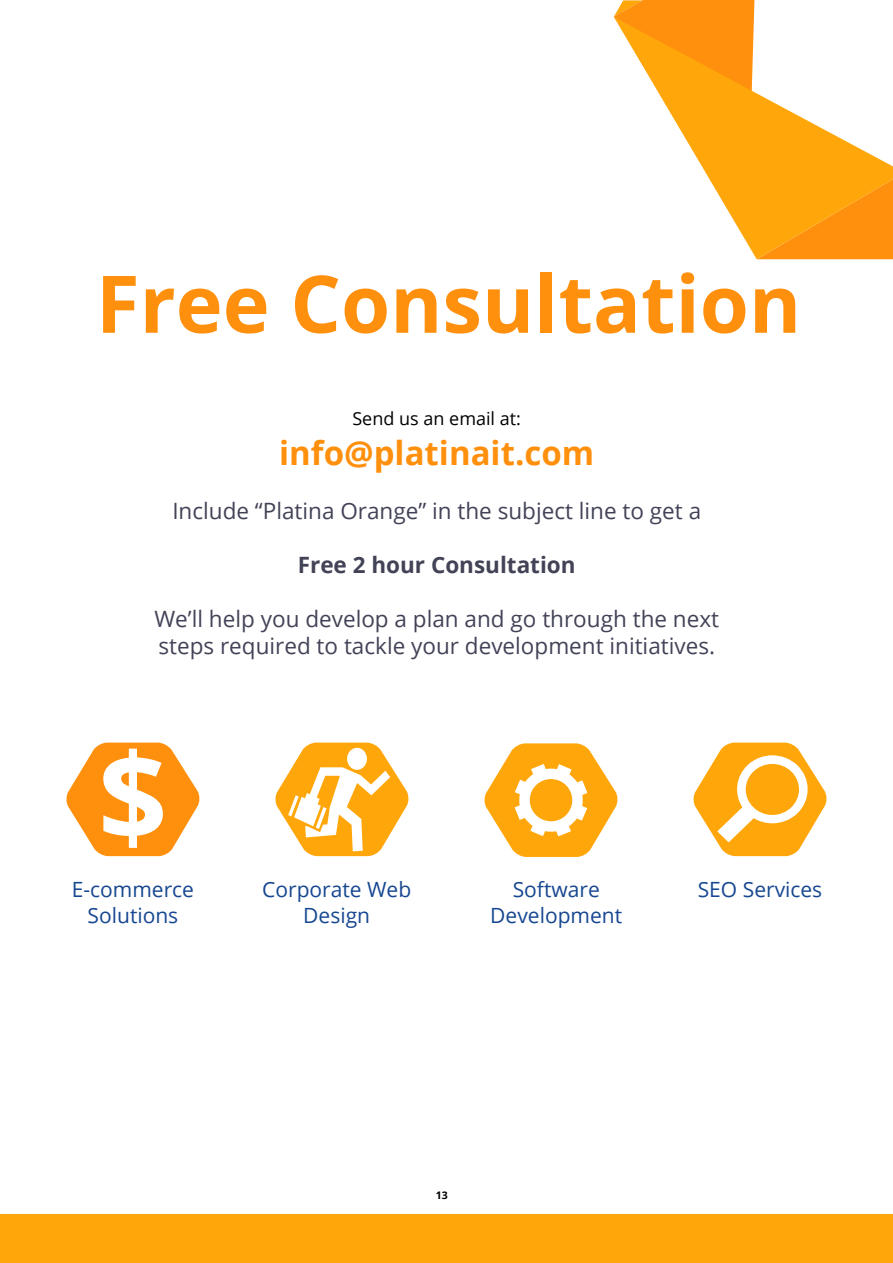
<style>
.page{position:relative;width:893px;height:1263px;background:#fff}
.page>*{position:absolute;margin:0;border:0;box-sizing:border-box;transform-origin:0 0}
.t1{font:700 121.5px "Open Sans";color:#fff}
.t2{font:700 79.5px "Open Sans";color:#ff900d}
.t3{font:700 33px "Open Sans";color:#ff900d}
.t4{font:22.5px/27px "Open Sans";color:#424357}
.t5{font:700 22.5px "Open Sans";color:#424357}
.Employr_Name{font:21px/25.2px "Open Sans";color:#174791;text-align:center}
.t6{font:18px "Open Sans";color:#000}
.t7{font:700 10.5px "Open Sans";color:#000}
</style>
<div class="page">
<svg style="left:613px;top:0;width:141px;height:18px;background:#ff9617"></svg>
<svg style="left:614px;top:17px;width:279px;height:242px"></svg>
<div style="left:0;top:1214px;width:893px;height:49px;background:#ffa70a"></div>
<svg style="left:66px;top:743px;width:134px;height:113px"></svg>
<svg style="left:275px;top:743px;width:134px;height:113px"></svg>
<svg style="left:484px;top:743px;width:134px;height:114px"></svg>
<svg style="left:693px;top:743px;width:134px;height:113px"></svg>
<div style="left:746px;top:764px;width:53px;height:51px;background:#ffa70a;border-radius:50%"></div>
<div style="left:347px;top:748px;width:20px;height:22px;background:#fff;border-radius:50%"></div>
<p class="t2" style="left:96px;top:248px;width:707px">Free Consultation</p>
<p class="t6" style="left:352px;top:406px;width:170px">Send us an email at:</p>
<p class="t3" style="left:279px;top:429px;width:317px">info@platinait.com</p>
<p class="t4" style="left:172px;top:497px;width:530px">Include “Platina Orange” in the subject line to get a</p>
<p class="t5" style="left:298px;top:549px;width:279px">Free 2 hour Consultation</p>
<p class="t4" style="left:154px;top:605px;width:566px">We’ll help you develop a plan and go through the next steps required to tackle your development initiatives.</p>
<p class="t1" style="left:98px;top:711px;width:71px">$</p>
<p class="Employr_Name" style="left:262px;top:876px;width:151px">Corporate Web<br>Design</p>
<p class="Employr_Name" style="left:698px;top:876px;width:126px">SEO Services</p>
<p class="Employr_Name" style="left:72px;top:876px;width:124px">E-commerce<br>Solutions</p>
<p class="Employr_Name" style="left:513px;top:876px;width:89px">Software</p>
<p class="Employr_Name" style="left:490px;top:902px;width:133px">Development</p>
<p class="t7" style="left:436px;top:1188px;width:13px">13</p>
</div>
